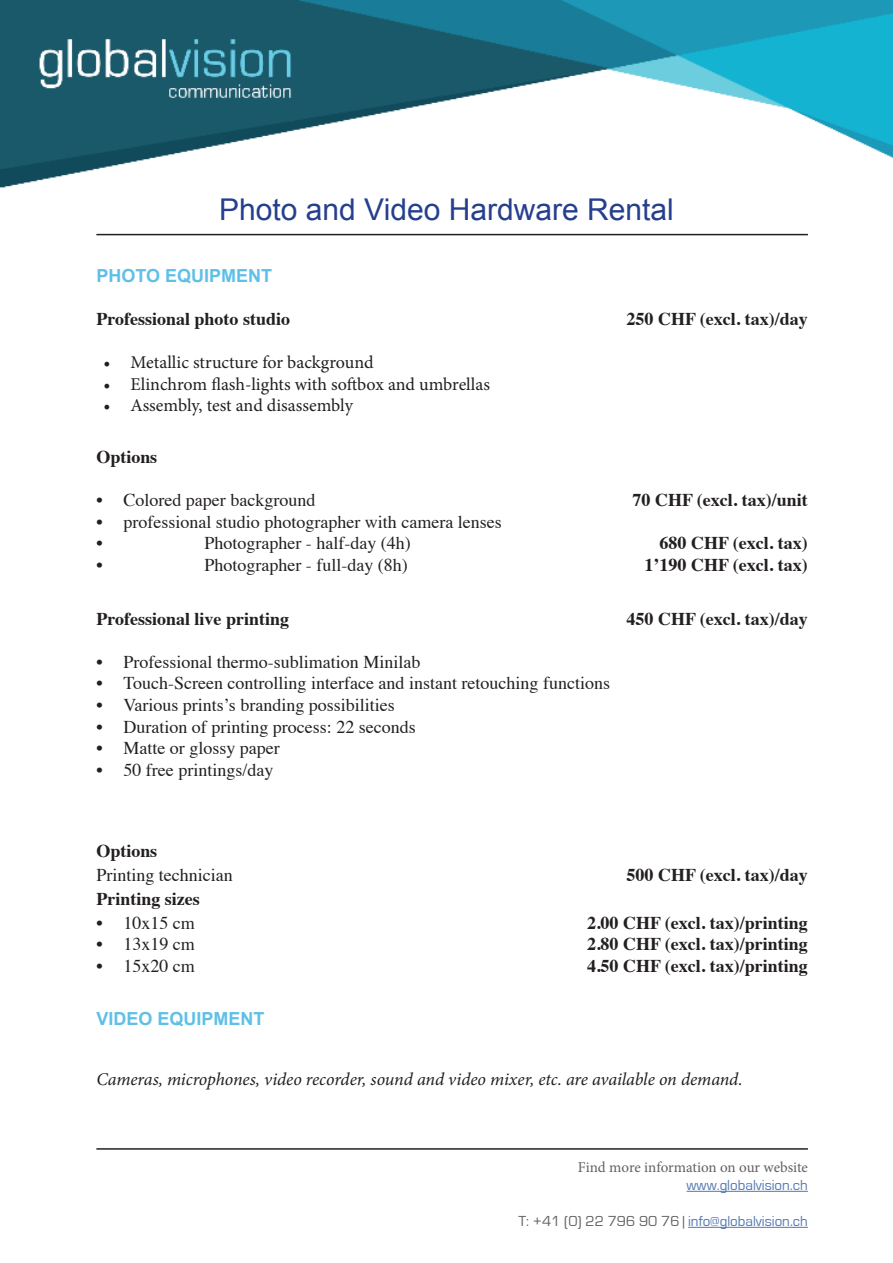
<style>
.page{position:relative;width:893px;height:1263px;background:#fff}
.page>*{position:absolute;margin:0;border:0;box-sizing:border-box;transform-origin:0 0}
.t1{font:30px "Arial";color:#253f8e}
.t2{font:18px "Times";color:#231f20}
.t3{font:700 18px "Times";color:#231f20}
.t4{font:18px "Minion Pro";letter-spacing:-.005em;color:#231f20}
.t5{font:italic 18px "Minion Pro";letter-spacing:-.005em;color:#231f20}
.t6{font:700 18px "Arial";color:#5fc0e7}
.t7{font:15px "Eurostile";color:#5377b0}
.t8{font:15px "Minion Pro";letter-spacing:-.005em;color:#616164}
.s1{color:#616164}
</style>
<div class="page">
<img style="left:0;top:0;width:893px;height:188px">
<hr style="left:96px;top:234px;width:712px;height:1px;background:#231f20">
<hr style="left:96px;top:1148px;width:712px;height:2px;background:#231f20">
<hr style="left:687px;top:1191px;width:121px;height:1px;background:#5377b0">
<hr style="left:688px;top:1227px;width:120px;height:1px;background:#5377b0">
<p class="t1" style="left:219px;top:190px;width:456px">Photo and Video Hardware Rental</p>
<p class="t6" style="left:96px;top:263px;width:177px">PHOTO EQUIPMENT</p>
<p class="t3" style="left:96px;top:302px;width:195px">Professional photo studio</p>
<p class="t3" style="left:627px;top:302px;width:183px">250 CHF (excl. tax)/day</p>
<p class="t4" style="left:104px;top:350px;width:272px">• Metallic structure for background</p>
<p class="t4" style="left:104px;top:372px;width:388px">• Elinchrom flash-lights with softbox and umbrellas</p>
<p class="t4" style="left:104px;top:394px;width:251px">• Assembly, test and disassembly</p>
<p class="t3" style="left:96px;top:439px;width:62px">Options</p>
<p class="t2" style="left:96px;top:483px;width:220px">• Colored paper background</p>
<p class="t3" style="left:633px;top:483px;width:177px">70 CHF (excl. tax)/unit</p>
<p class="t2" style="left:96px;top:505px;width:407px">• professional studio photographer with camera lenses</p>
<p class="t2" style="left:96px;top:526px;width:8px">•</p>
<p class="t2" style="left:204px;top:526px;width:208px">Photographer - half-day (4h)</p>
<p class="t3" style="left:660px;top:526px;width:150px">680 CHF (excl. tax)</p>
<p class="t2" style="left:96px;top:548px;width:8px">•</p>
<p class="t2" style="left:204px;top:548px;width:205px">Photographer - full-day (8h)</p>
<p class="t3" style="left:645px;top:547px;width:165px">1’190 CHF (excl. tax)</p>
<p class="t3" style="left:96px;top:601px;width:194px">Professional live printing</p>
<p class="t3" style="left:627px;top:601px;width:183px">450 CHF (excl. tax)/day</p>
<p class="t2" style="left:96px;top:645px;width:325px">• Professional thermo-sublimation Minilab</p>
<p class="t2" style="left:96px;top:666px;width:515px">• Touch-Screen controlling interface and instant retouching functions</p>
<p class="t2" style="left:96px;top:688px;width:300px">• Various prints’s branding possibilities</p>
<p class="t2" style="left:96px;top:710px;width:321px">• Duration of printing process: 22 seconds</p>
<p class="t2" style="left:96px;top:731px;width:185px">• Matte or glossy paper</p>
<p class="t2" style="left:96px;top:753px;width:178px">• 50 free printings/day</p>
<p class="t3" style="left:96px;top:833px;width:62px">Options</p>
<p class="t2" style="left:96px;top:858px;width:138px">Printing technician</p>
<p class="t3" style="left:627px;top:857px;width:183px">500 CHF (excl. tax)/day</p>
<p class="t3" style="left:96px;top:881px;width:105px">Printing sizes</p>
<p class="t2" style="left:96px;top:906px;width:100px">• 10x15 cm</p>
<p class="t3" style="left:587px;top:905px;width:222px">2.00 CHF (excl. tax)/printing</p>
<p class="t2" style="left:96px;top:927px;width:100px">• 13x19 cm</p>
<p class="t3" style="left:587px;top:927px;width:222px">2.80 CHF (excl. tax)/printing</p>
<p class="t2" style="left:96px;top:949px;width:100px">• 15x20 cm</p>
<p class="t3" style="left:587px;top:949px;width:222px">4.50 CHF (excl. tax)/printing</p>
<p class="t6" style="left:96px;top:1007px;width:170px">VIDEO EQUIPMENT</p>
<p class="t5" style="left:96px;top:1067px;width:648px">Cameras, microphones, video recorder, sound and video mixer, etc. are available on demand.</p>
<p class="t8" style="left:578px;top:1157px;width:232px">Find more information on our website</p>
<p class="t7" style="left:687px;top:1177px;width:123px">www.globalvision.ch</p>
<p class="t7" style="left:518px;top:1213px;width:291px"><span class="s1">T: +41 (0) 22 796 90 76 |</span> info@globalvision.ch</p>
</div>
